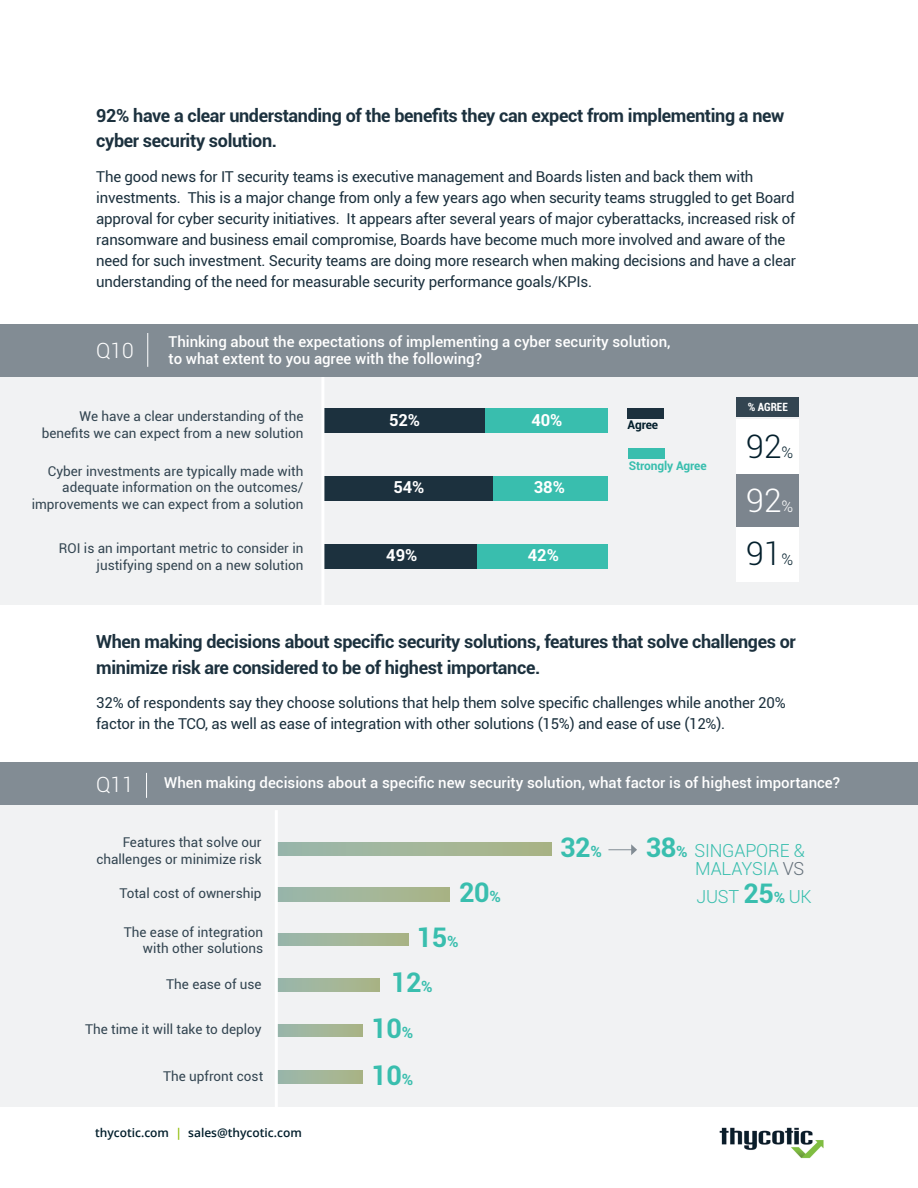
<style>
.page{position:relative;width:918px;height:1188px;background:#fff}
.page>*{position:absolute;margin:0;border:0;box-sizing:border-box;transform-origin:0 0}
.t1{font:300 32.4px "Roboto";color:#031f2c}
.t2{font:300 32.4px "Roboto";color:#fff}
.t3{font:700 27px "Roboto";letter-spacing:-.01em;color:#39beae}
.t4{font:300 21px "Roboto";color:#fff}
.t5{font:700 18px/25.5px "Roboto";letter-spacing:-.02em;color:#1c313e}
.t6{font:300 18px/18px "Roboto";letter-spacing:-.01em;color:#39beae;text-align:right}
.t7{font:700 16.5px "Roboto";color:#fff}
.t8{font:15px/21px "Roboto";letter-spacing:-.015em;color:#1c313e}
.t9{font:500 15px "Roboto";color:#fff}
.t10{font:13.5px/16.5px "Roboto";color:#334551;text-align:right}
.t11{font:600 12px "Open Sans";color:#031f2c}
.t12{font:700 12px "Roboto";letter-spacing:-.01em;color:#39beae}
.t13{font:700 12px "Roboto";letter-spacing:-.01em;color:#031f2c}
.t14{font:700 condensed 11.4px "Roboto";color:#fff}
.s1{font-size:15.9px}
.s2{color:#8dbb00}
.s3{font-size:15.45px}
.s4{font-weight:700;font-size:27px}
.s5{font-weight:700;font-size:15.45px}
.s6{color:#636f79}
</style>
<div class="page">
<img style="left:719px;top:1128px;width:105px;height:31px">
<div style="left:0;top:375px;width:918px;height:230px;background:#f1f2f3"></div>
<div style="left:324px;top:408px;width:162px;height:24px;background:#1c313e"></div>
<div style="left:486px;top:408px;width:122px;height:24px;background:#39beae"></div>
<div style="left:324px;top:476px;width:169px;height:25px;background:#1c313e"></div>
<div style="left:493px;top:476px;width:115px;height:25px;background:#39beae"></div>
<div style="left:324px;top:544px;width:153px;height:25px;background:#1c313e"></div>
<div style="left:477px;top:544px;width:131px;height:25px;background:#39beae"></div>
<div style="left:628px;top:449px;width:36px;height:10px;background:#39beae"></div>
<div style="left:627px;top:408px;width:36px;height:11px;background:#1c313e"></div>
<hr style="left:321px;top:375px;width:3px;height:242px;background:#fff">
<div style="left:0;top:324px;width:918px;height:53px;background:#828c94"></div>
<hr style="left:148px;top:333px;width:1px;height:34px;background:#fff">
<div style="left:736px;top:398px;width:63px;height:19px;background:#334551"></div>
<div style="left:736px;top:474px;width:63px;height:54px;background:#7c858e"></div>
<div style="left:736px;top:528px;width:63px;height:54px;background:#fff"></div>
<div style="left:736px;top:420px;width:63px;height:54px;background:#fff"></div>
<div style="left:0;top:796px;width:918px;height:311px;background:#f1f2f3"></div>
<svg style="left:278px;top:843px;width:273px;height:13px;background:#a2b599"></svg>
<svg style="left:278px;top:888px;width:171px;height:13px;background:#a2b599"></svg>
<svg style="left:278px;top:933px;width:131px;height:13px;background:#a2b599"></svg>
<svg style="left:278px;top:978px;width:101px;height:13px"></svg>
<svg style="left:278px;top:1024px;width:84px;height:13px"></svg>
<svg style="left:278px;top:1071px;width:84px;height:13px"></svg>
<hr style="left:275px;top:810px;width:3px;height:311px;background:#fff">
<div style="left:0;top:763px;width:918px;height:42px;background:#828c94"></div>
<svg style="left:146px;top:773px;width:1px;height:25px"></svg>
<svg style="left:608px;top:844px;width:29px;height:11px"></svg>
<p class="t5" style="left:96px;top:102px;width:690px">92% have a clear understanding of the benefits they can expect from implementing a new cyber security solution.</p>
<p class="t8" style="left:96px;top:165px;width:701px">The good news for IT security teams is executive management and Boards listen and back them with investments. This is a major change from only a few years ago when security teams struggled to get Board approval for cyber security initiatives. It appears after several years of major cyberattacks, increased risk of ransomware and business email compromise, Boards have become much more involved and aware of the need for such investment. Security teams are doing more research when making decisions and have a clear understanding of the need for measurable security performance goals/KPIs.</p>
<p class="t4" style="left:96px;top:336px;width:39px">Q10</p>
<p class="t9" style="left:169px;top:331px;width:504px">Thinking about the expectations of implementing a cyber security solution,</p>
<p class="t9" style="left:169px;top:348px;width:315px">to what extent to you agree with the following?</p>
<p class="t10" style="left:42px;top:408px;width:263px">We have a clear understanding of the benefits we can expect from a new solution</p>
<p class="t7" style="left:389px;top:408px;width:33px">52%</p>
<p class="t7" style="left:531px;top:408px;width:33px">40%</p>
<p class="t10" style="left:32px;top:462px;width:273px">Cyber investments are typically made with adequate information on the outcomes/ improvements we can expect from a solution</p>
<p class="t7" style="left:393px;top:475px;width:33px">54%</p>
<p class="t7" style="left:534px;top:475px;width:33px">38%</p>
<p class="t10" style="left:59px;top:540px;width:246px">ROI is an important metric to consider in justifying spend on a new solution</p>
<p class="t7" style="left:386px;top:543px;width:33px">49%</p>
<p class="t7" style="left:528px;top:543px;width:33px">42%</p>
<p class="t13" style="left:628px;top:417px;width:32px">Agree</p>
<p class="t12" style="left:629px;top:458px;width:79px">Strongly Agree</p>
<p class="t14" style="left:748px;top:399px;width:42px">% AGREE</p>
<p class="t1" style="left:746px;top:424px;width:49px">92<span class="s1">%</span></p>
<p class="t2" style="left:746px;top:478px;width:49px">92<span class="s1">%</span></p>
<p class="t1" style="left:746px;top:531px;width:49px">91<span class="s1">%</span></p>
<p class="t5" style="left:96px;top:629px;width:701px">When making decisions about specific security solutions, features that solve challenges or minimize risk are considered to be of highest importance.</p>
<p class="t8" style="left:96px;top:692px;width:691px">32% of respondents say they choose solutions that help them solve specific challenges while another 20% factor in the TCO, as well as ease of integration with other solutions (15%) and ease of use (12%).</p>
<p class="t4" style="left:96px;top:770px;width:39px">Q11</p>
<p class="t9" style="left:164px;top:773px;width:677px">When making decisions about a specific new security solution, what factor is of highest importance?</p>
<p class="t10" style="left:96px;top:834px;width:167px">Features that solve our challenges or minimize risk</p>
<p class="t10" style="left:119px;top:884px;width:144px">Total cost of ownership</p>
<p class="t10" style="left:124px;top:923px;width:141px">The ease of integration with other solutions</p>
<p class="t10" style="left:166px;top:975px;width:97px">The ease of use</p>
<p class="t10" style="left:85px;top:1021px;width:178px">The time it will take to deploy</p>
<p class="t10" style="left:163px;top:1068px;width:102px">The upfront cost</p>
<p class="t11" style="left:95px;top:1124px;width:208px">thycotic.com <span class="s2">|</span> sales@thycotic.com</p>
<p class="t3" style="left:459px;top:873px;width:43px">20<span class="s3">%</span></p>
<p class="t3" style="left:417px;top:918px;width:43px">15<span class="s3">%</span></p>
<p class="t3" style="left:391px;top:963px;width:43px">12<span class="s3">%</span></p>
<p class="t3" style="left:371px;top:1009px;width:43px">10<span class="s3">%</span></p>
<p class="t3" style="left:371px;top:1056px;width:43px">10<span class="s3">%</span></p>
<p class="t3" style="left:560px;top:829px;width:43px">32<span class="s3">%</span></p>
<p class="t6" style="left:646px;top:841px;width:161px"><span class="s4">38</span><span class="s5">%</span> SINGAPORE &amp;<br>MALAYSIA <span class="s6">VS</span></p>
<p class="t6" style="left:696px;top:887px;width:117px">JUST <span class="s4">25</span><span class="s5">%</span> UK</p>
</div>
